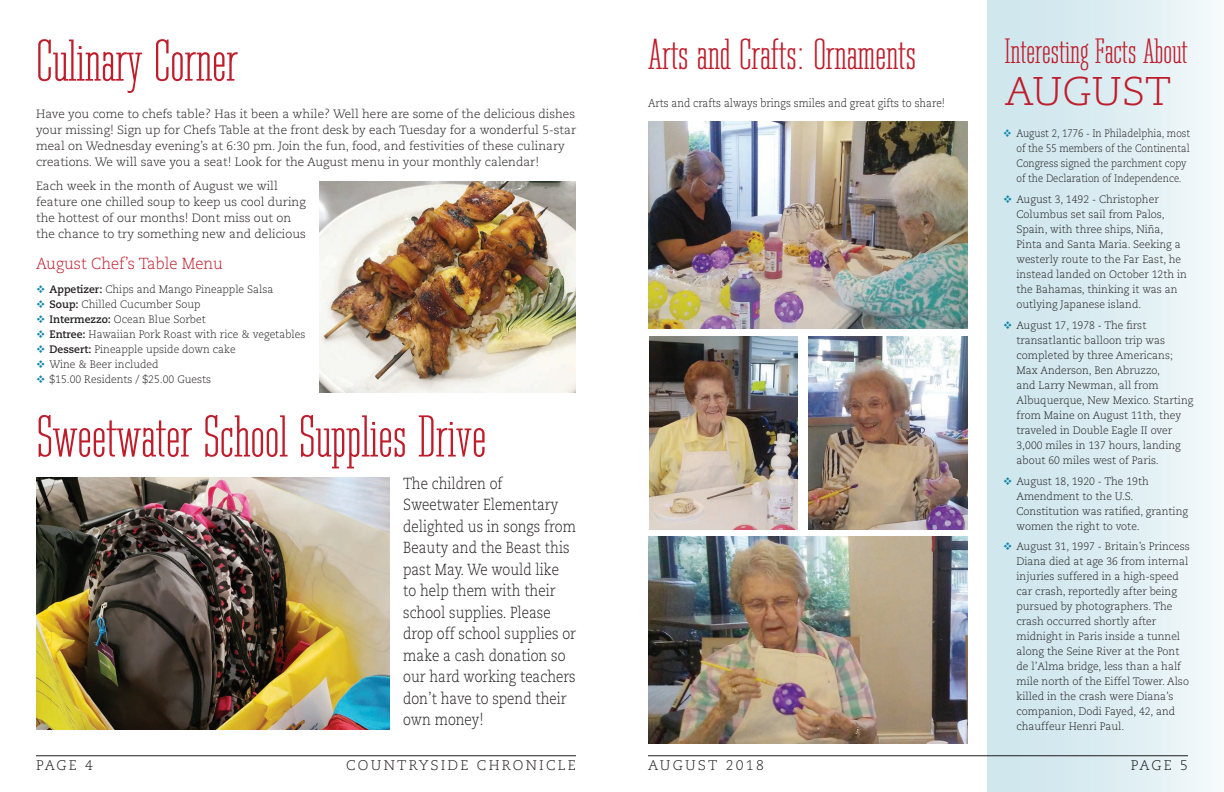
<style>
.page{position:relative;width:1224px;height:792px;background:#fff}
.page>*{position:absolute;margin:0;border:0;box-sizing:border-box;transform-origin:0 0}
.Head_1{font:57px "Cg Tower Cd";color:#be1d2c}
.Head_1-2{font:42px "Cg Tower Cd";color:#be1d2c}
.t1{font:300 40px "Caecilia";color:#be1d2c}
.t2{font:34px "Cg Tower Cd";color:#be1d2c}
.Body_Text_2{font:300 16px/21.5px "Caecilia";color:#231f20;scale:.85 1}
.Red_centered_callout{font:300 16px "Caecilia";color:#be1d2c;scale:.94 1}
.t3{font:300 14px "Caecilia";letter-spacing:.16em;color:#231f20}
.Body_Text_2-2{font:300 12px/16px "Caecilia";color:#231f20}
.Body_Text_2-3{font:300 11.5px "Caecilia";color:#231f20;scale:.89 1}
.t4{font:300 10.8px/15px "Caecilia";color:#231f20}
.t5{font:300 10.8px/15px "Caecilia";color:#231f20;scale:.89 1}
.s1{font-weight:700}
</style>
<div class="page">
<hr style="left:648px;top:756px;width:540px;height:1px;background:#231f20">
<img style="left:649px;top:336px;width:149px;height:193px">
<div style="left:987px;top:0;width:237px;height:792px;background:linear-gradient(to right,#c9e4eb,#f2f8fa)"></div>
<img style="left:808px;top:336px;width:160px;height:193px">
<hr style="left:36px;top:756px;width:540px;height:1px;background:#231f20">
<img style="left:648px;top:536px;width:320px;height:208px">
<img style="left:648px;top:121px;width:320px;height:208px">
<img style="left:320px;top:181px;width:256px;height:212px">
<img style="left:36px;top:477px;width:354px;height:253px">
<svg style="left:1004px;top:129px;width:7px;height:8px"></svg>
<svg style="left:1004px;top:195px;width:7px;height:8px"></svg>
<svg style="left:1004px;top:321px;width:7px;height:8px"></svg>
<svg style="left:1004px;top:477px;width:7px;height:8px"></svg>
<svg style="left:1004px;top:542px;width:7px;height:8px"></svg>
<p class="Head_1" style="left:36px;top:28px;width:203px">Culinary Corner</p>
<p class="Body_Text_2-2" style="left:36px;top:106px;width:542px">Have you come to chefs table? Has it been a while? Well here are some of the delicious dishes your missing! Sign up for Chefs Table at the front desk by each Tuesday for a wonderful 5-star meal on Wednesday evening’s at 6:30 pm. Join the fun, food, and festivities of these culinary creations. We will save you a seat! Look for the August menu in your monthly calendar!</p>
<p class="Body_Text_2-2" style="left:36px;top:178px;width:271px">Each week in the month of August we will feature one chilled soup to keep us cool during the hottest of our months! Dont miss out on the chance to try something new and delicious</p>
<p class="Red_centered_callout" style="left:36px;top:255px;width:200px">August Chef’s Table Menu</p>
<p class="t4" style="left:49px;top:282px;width:225px"><span class="s1">Appetizer:</span> Chips and Mango Pineapple Salsa</p>
<p class="t4" style="left:49px;top:297px;width:153px"><span class="s1">Soup:</span> Chilled Cucumber Soup</p>
<p class="t4" style="left:49px;top:312px;width:158px"><span class="s1">Intermezzo:</span> Ocean Blue Sorbet</p>
<p class="t4" style="left:49px;top:327px;width:257px"><span class="s1">Entree:</span> Hawaiian Pork Roast with rice &amp; vegetables</p>
<p class="t4" style="left:49px;top:342px;width:188px"><span class="s1">Dessert:</span> Pineapple upside down cake</p>
<p class="t4" style="left:49px;top:357px;width:111px">Wine &amp; Beer included</p>
<p class="t4" style="left:49px;top:372px;width:163px">$15.00 Residents / $25.00 Guests</p>
<p class="Head_1" style="left:37px;top:403px;width:451px">Sweetwater School Supplies Drive</p>
<p class="Body_Text_2" style="left:403px;top:473px;width:205px">The children of<br>Sweetwater Elementary delighted us in songs from<br>Beauty and the Beast this past May. We would like to help them with their school supplies. Please drop off school supplies or make a cash donation so our hard working teachers don’t have to spend their own money!</p>
<p class="t3" style="left:36px;top:758px;width:59px">PAGE 4</p>
<p class="t3" style="left:346px;top:758px;width:231px">COUNTRYSIDE CHRONICLE</p>
<p class="Head_1-2" style="left:648px;top:30px;width:270px">Arts and Crafts: Ornaments</p>
<p class="t2" style="left:1005px;top:31px;width:184px">Interesting Facts About</p>
<p class="t1" style="left:1005px;top:69px;width:168px">AUGUST</p>
<p class="Body_Text_2-3" style="left:648px;top:96px;width:335px">Arts and crafts always brings smiles and great gifts to share!</p>
<p class="t5" style="left:1016px;top:126px;width:197px">August 2, 1776 - In Philadelphia, most of the 55 members of the Continental Congress signed the parchment copy of the Declaration of Independence.</p>
<p class="t4" style="left:1016px;top:192px;width:172px">August 3, 1492 - Christopher<br>Columbus set sail from Palos,<br>Spain, with three ships, Niña,<br>Pinta and Santa Maria. Seeking a westerly route to the Far East, he instead landed on October 12th in the Bahamas, thinking it was an outlying Japanese island.</p>
<p class="t4" style="left:1016px;top:318px;width:178px">August 17, 1978 - The first transatlantic balloon trip was completed by three Americans;<br>Max Anderson, Ben Abruzzo,<br>and Larry Newman, all from<br>Albuquerque, New Mexico. Starting from Maine on August 11th, they traveled in Double Eagle II over<br>3,000 miles in 137 hours, landing about 60 miles west of Paris.</p>
<p class="t4" style="left:1016px;top:474px;width:173px">August 18, 1920 - The 19th<br>Amendment to the U.S.<br>Constitution was ratified, granting women the right to vote.</p>
<p class="t4" style="left:1016px;top:539px;width:175px">August 31, 1997 - Britain’s Princess<br>Diana died at age 36 from internal injuries suffered in a high-speed car crash, reportedly after being pursued by photographers. The crash occurred shortly after midnight in Paris inside a tunnel along the Seine River at the Pont de l’Alma bridge, less than a half mile north of the Eiffel Tower. Also killed in the crash were Diana’s companion, Dodi Fayed, 42, and chauffeur Henri Paul.</p>
<p class="t3" style="left:648px;top:758px;width:117px">AUGUST 2018</p>
<p class="t3" style="left:1131px;top:758px;width:59px">PAGE 5</p>
</div>
